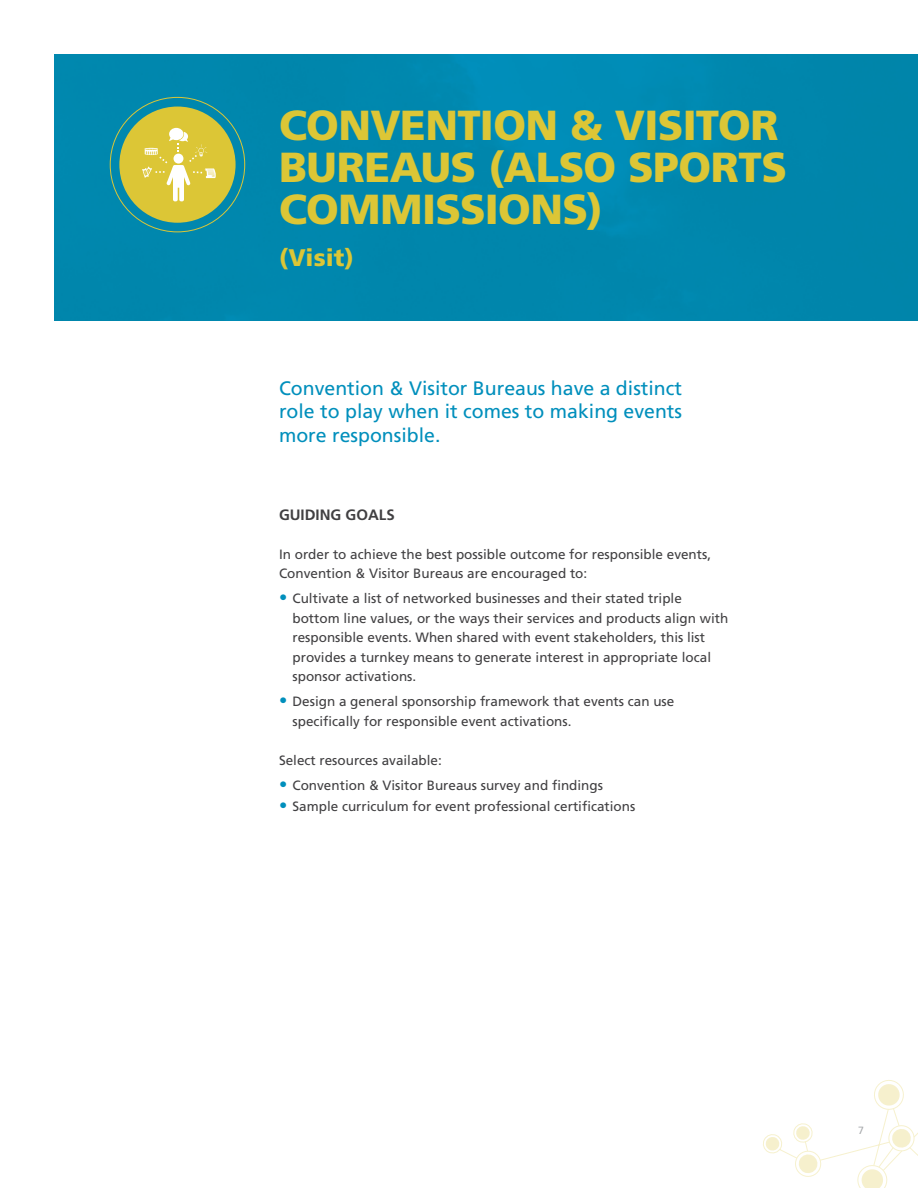
<style>
.page{position:relative;width:918px;height:1188px;background:#fff}
.page>*{position:absolute;margin:0;border:0;box-sizing:border-box;transform-origin:0 0}
.t1{font:900 42px/42px "Frutiger LT Std";letter-spacing:-.01em;color:#dcc636}
.t2{font:900 24px "Frutiger LT Std";color:#dcc636}
.t3{font:19.5px/23.4px "Frutiger LT Std";color:#008fbc;text-align:justify}
.t4{font:700 15px "Frutiger LT Std";color:#414042}
.t5{font:13.5px/19.5px "Frutiger LT Std";color:#414042}
.t6{font:10.5px "Frutiger LT Std";color:#a7a9ac}
.s1{font-weight:700;font-size:16.5px;color:#008fbc}
</style>
<div class="page">
<svg style="left:763px;top:1080px;width:155px;height:108px"></svg>
<img style="left:54px;top:54px;width:864px;height:266px">
<div style="left:119px;top:107px;width:117px;height:116px;background:#dcc636;border-radius:50%"></div>
<svg style="left:142px;top:128px;width:74px;height:73px"></svg>
<h1 class="t1" style="left:279px;top:104px;width:510px">CONVENTION &amp; VISITOR<br>BUREAUS (ALSO SPORTS<br>COMMISSIONS)</h1>
<h2 class="t2" style="left:279px;top:243px;width:76px">(Visit)</h2>
<h3 class="t3" style="left:279px;top:377px;width:405px">Convention &amp; Visitor Bureaus have a distinct role to play when it comes to making events more responsible.</h3>
<p class="t4" style="left:279px;top:506px;width:117px">GUIDING GOALS</p>
<p class="t5" style="left:279px;top:544px;width:434px">In order to achieve the best possible outcome for responsible events,<br>Convention &amp; Visitor Bureaus are encouraged to:</p>
<p class="t5" style="left:292px;top:589px;width:437px;text-indent:-14px"><span class="s1">•</span> Cultivate a list of networked businesses and their stated triple bottom line values, or the ways their services and products align with responsible events. When shared with event stakeholders, this list provides a turnkey means to generate interest in appropriate local sponsor activations.</p>
<p class="t5" style="left:292px;top:692px;width:383px;text-indent:-14px"><span class="s1">•</span> Design a general sponsorship framework that events can use specifically for responsible event activations.</p>
<p class="t5" style="left:279px;top:750px;width:164px">Select resources available:</p>
<p class="t5" style="left:279px;top:776px;width:326px"><span class="s1">•</span> Convention &amp; Visitor Bureaus survey and findings</p>
<p class="t5" style="left:279px;top:796px;width:358px"><span class="s1">•</span> Sample curriculum for event professional certifications</p>
<p class="t6" style="left:858px;top:1125px;width:7px">7</p>
</div>
